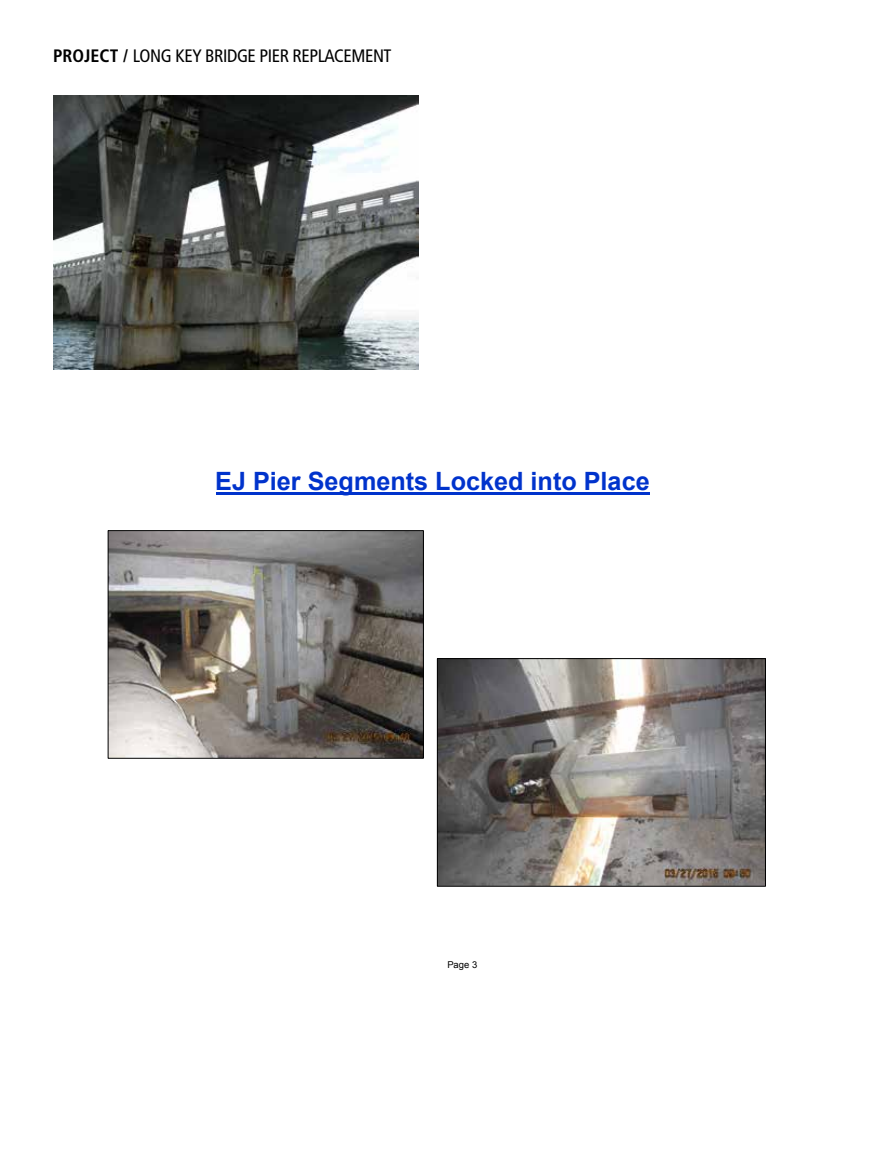
<style>
.page{position:relative;width:878px;height:1175px;background:#fff}
.page>*{position:absolute;margin:0;border:0;box-sizing:border-box;transform-origin:0 0}
.t1{font:700 25.2px "Arial";color:#03c}
.t2{font:condensed 18px "Frutiger LT Std";letter-spacing:-.02em;color:#000}
.t3{font:9.45px "Arial";color:#000}
.s1{font-weight:700}
</style>
<div class="page">
<img style="left:53px;top:95px;width:365px;height:274px">
<hr style="left:216px;top:493px;width:433px;height:2px;background:#03c">
<img style="left:110px;top:532px;width:312px;height:224px">
<div style="left:108px;top:530px;width:316px;height:228px;border:1px solid #000"></div>
<img style="left:439px;top:660px;width:324px;height:224px">
<div style="left:437px;top:658px;width:328px;height:228px;border:1px solid #000"></div>
<p class="t2" style="left:53px;top:46px;width:340px"><span class="s1">PROJECT /</span> LONG KEY BRIDGE PIER REPLACEMENT</p>
<h1 class="t1" style="left:215px;top:464px;width:436px">EJ Pier Segments Locked into Place</h1>
<p class="t3" style="left:447px;top:958px;width:31px">Page 3</p>
</div>
